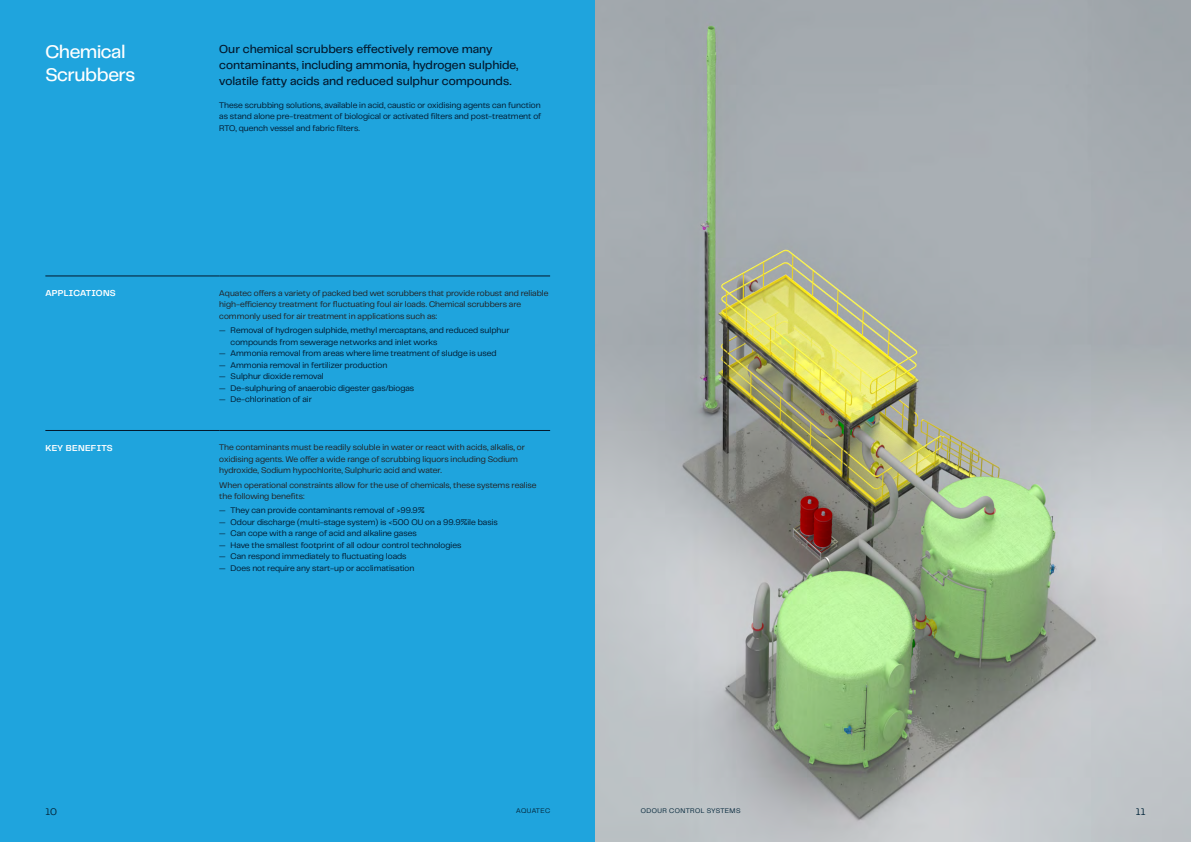
<style>
.page{position:relative;width:1191px;height:842px;background:#fff}
.page>*{position:absolute;margin:0;border:0;box-sizing:border-box;transform-origin:0 0}
.H1___20pt___Light_Blue{font:500 19px/23px "PP Telegraf";letter-spacing:-.02em;color:#fff}
.Body_Large___12pt___White{font:500 12px/16px "PP Telegraf";color:#02182d}
.t1{font:10px "PP Telegraf";color:#04273b}
.H2___Caps___9pt___Light_Blue{font:600 9px "PP Telegraf";letter-spacing:.035em;color:#fff}
.Body_Large___12pt___White-2{font:8.5px/11.5px "PP Telegraf";color:#02182d}
.Body_Regular___8_5pt___Midnight{font:8.5px/11.5px "PP Telegraf";color:#231f20}
.t2{font:7px "PP Telegraf";letter-spacing:.06em;color:#04273b}
</style>
<div class="page">
<div style="left:0;top:0;width:596px;height:842px;background:#1fa4dd"></div>
<hr style="left:45px;top:430px;width:174px;height:1px;background:#02182d">
<hr style="left:219px;top:430px;width:331px;height:1px;background:#02182d">
<hr style="left:45px;top:276px;width:174px;height:1px;background:#02182d">
<hr style="left:219px;top:276px;width:331px;height:1px;background:#02182d">
<img style="left:595px;top:0;width:596px;height:842px">
<p class="H1___20pt___Light_Blue" style="left:45px;top:39px;width:91px">Chemical<br>Scrubbers</p>
<p class="Body_Large___12pt___White" style="left:219px;top:41px;width:301px">Our chemical scrubbers effectively remove many contaminants, including ammonia, hydrogen sulphide, volatile fatty acids and reduced sulphur compounds.</p>
<p class="Body_Large___12pt___White-2" style="left:219px;top:98px;width:323px;text-align:justify">These scrubbing solutions, available in acid, caustic or oxidising agents can function as stand alone pre-treatment of biological or activated filters and post-treatment of RTO, quench vessel and fabric filters.</p>
<p class="H2___Caps___9pt___Light_Blue" style="left:45px;top:287px;width:72px">APPLICATIONS</p>
<p class="Body_Regular___8_5pt___Midnight" style="left:219px;top:287px;width:331px">Aquatec offers a variety of packed bed wet scrubbers that provide robust and reliable high-efficiency treatment for fluctuating foul air loads. Chemical scrubbers are commonly used for air treatment in applications such as:</p>
<p class="Body_Large___12pt___White-2" style="left:231px;top:324px;width:280px;text-indent:-11px">— Removal of hydrogen sulphide, methyl mercaptans, and reduced sulphur compounds from sewerage networks and inlet works</p>
<p class="Body_Large___12pt___White-2" style="left:219px;top:347px;width:279px">— Ammonia removal from areas where lime treatment of sludge is used</p>
<p class="Body_Large___12pt___White-2" style="left:219px;top:359px;width:170px">— Ammonia removal in fertilizer production</p>
<p class="Body_Large___12pt___White-2" style="left:219px;top:370px;width:106px">— Sulphur dioxide removal</p>
<p class="Body_Large___12pt___White-2" style="left:219px;top:382px;width:196px">— De-sulphuring of anaerobic digester gas/biogas</p>
<p class="Body_Large___12pt___White-2" style="left:219px;top:393px;width:94px">— De-chlorination of air</p>
<p class="H2___Caps___9pt___Light_Blue" style="left:45px;top:441px;width:69px">KEY BENEFITS</p>
<p class="Body_Regular___8_5pt___Midnight" style="left:219px;top:441px;width:307px">The contaminants must be readily soluble in water or react with acids, alkalis, or oxidising agents. We offer a wide range of scrubbing liquors including Sodium hydroxide, Sodium hypochlorite, Sulphuric acid and water.</p>
<p class="Body_Regular___8_5pt___Midnight" style="left:219px;top:479px;width:319px">When operational constraints allow for the use of chemicals, these systems realise the following benefits:</p>
<p class="Body_Large___12pt___White-2" style="left:219px;top:504px;width:207px">— They can provide contaminants removal of &gt;99.9%</p>
<p class="Body_Large___12pt___White-2" style="left:219px;top:516px;width:280px">— Odour discharge (multi-stage system) is &lt;500 OU on a 99.9%ile basis</p>
<p class="Body_Large___12pt___White-2" style="left:219px;top:527px;width:199px">— Can cope with a range of acid and alkaline gases</p>
<p class="Body_Large___12pt___White-2" style="left:219px;top:539px;width:243px">— Have the smallest footprint of all odour control technologies</p>
<p class="Body_Large___12pt___White-2" style="left:219px;top:550px;width:189px">— Can respond immediately to fluctuating loads</p>
<p class="Body_Large___12pt___White-2" style="left:219px;top:562px;width:197px">— Does not require any start-up or acclimatisation</p>
<p class="t1" style="left:45px;top:804px;width:13px">10</p>
<p class="t2" style="left:516px;top:805px;width:35px">AQUATEC</p>
<p class="t2" style="left:641px;top:805px;width:101px">ODOUR CONTROL SYSTEMS</p>
<p class="t1" style="left:1135px;top:804px;width:11px">11</p>
</div>
